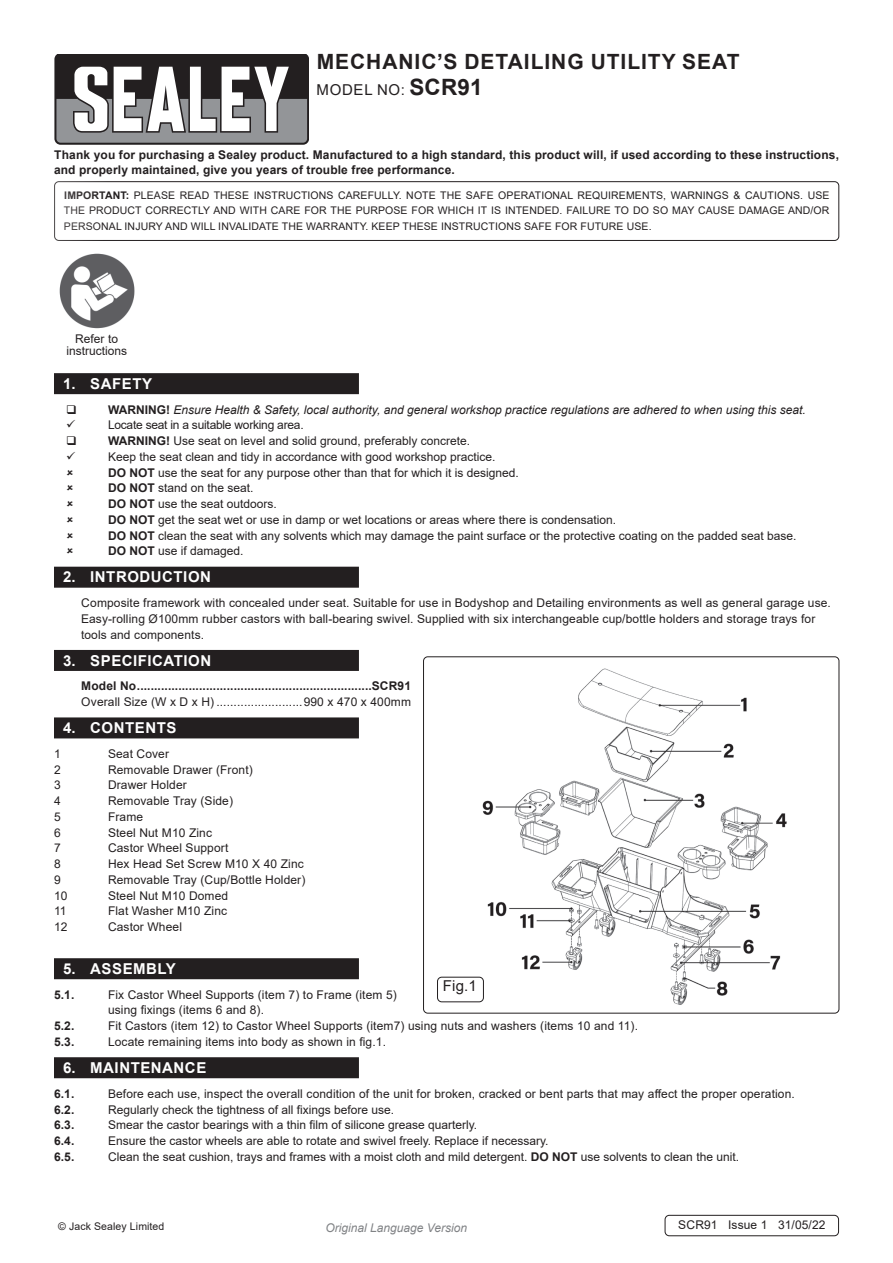
<style>
.page{position:relative;width:893px;height:1263px;background:#fff}
.page>*{position:absolute;margin:0;border:0;box-sizing:border-box;transform-origin:0 0}
.Product_Description{font:700 21px "Arial";letter-spacing:.045em;color:#231f20}
.t1{font:700 15px "Arial";letter-spacing:.035em;color:#fff}
.Instructions_Model_N{font:15px "Arial";letter-spacing:.045em;color:#231f20}
.Body__Tabbed_18pt{font:12px/15.8px "Arial";color:#231f20}
.Body{font:12px "Arial";letter-spacing:.01em;color:#231f20}
.Body-2{font:700 12px/15.8px "Arial";letter-spacing:.01em;color:#231f20}
.t2{font:italic 12px "Arial";color:#231f20}
.Specifications__Tabb{font:700 12px "Arial";letter-spacing:.01em;color:#231f20}
.Specifications__Tabb-2{font:12px "Arial";letter-spacing:.01em;color:#231f20}
.Body__Tabbed_18pt-2{font:12px "Arial";letter-spacing:-.02em;color:#231f20}
.t3{font:italic 12px "Arial";color:#808285}
.Body__Footer{font:12px "Arial";letter-spacing:.01em;color:#231f20}
.Body__Justified__7pt{font:10.5px/15.8px "Arial";letter-spacing:.01em;color:#231f20;text-align:justify}
.s1{font-weight:700;font-size:22.5px}
.s2{font-weight:700}
.s3{font-weight:700;font-style:normal}
</style>
<div class="page">
<svg style="left:54px;top:54px;width:255px;height:90px"></svg>
<div style="left:54px;top:181px;width:785px;height:60px;border:1px solid #231f20;border-radius:4px"></div>
<div style="left:54px;top:373px;width:305px;height:21px;background:#231f20"></div>
<div style="left:54px;top:567px;width:305px;height:21px;background:#231f20"></div>
<div style="left:54px;top:650px;width:305px;height:21px;background:#231f20"></div>
<div style="left:54px;top:717px;width:305px;height:21px;background:#231f20"></div>
<div style="left:54px;top:958px;width:305px;height:21px;background:#231f20"></div>
<div style="left:54px;top:1057px;width:305px;height:21px;background:#231f20"></div>
<img style="left:59px;top:253px;width:76px;height:76px">
<img style="left:478px;top:668px;width:309px;height:337px">
<div style="left:423px;top:656px;width:416px;height:357px;border:1px solid #231f20;border-radius:4px"></div>
<div style="left:665px;top:1215px;width:174px;height:21px;border:1px solid #231f20;border-radius:4px"></div>
<div style="left:437px;top:977px;width:47px;height:25px;border:1px solid #231f20;border-radius:4px"></div>
<p class="Product_Description" style="left:317px;top:47px;width:424px">MECHANIC’S DETAILING UTILITY SEAT</p>
<p class="Instructions_Model_N" style="left:317px;top:79px;width:168px">MODEL NO: <span class="s1">SCR91</span></p>
<p class="Body-2" style="left:54px;top:147px;width:786px">Thank you for purchasing a Sealey product. Manufactured to a high standard, this product will, if used according to these instructions, and properly maintained, give you years of trouble free performance.</p>
<p class="Body__Justified__7pt" style="left:64px;top:187px;width:767px"><span class="s2">IMPORTANT:</span> PLEASE READ THESE INSTRUCTIONS CAREFULLY. NOTE THE SAFE OPERATIONAL REQUIREMENTS, WARNINGS &amp; CAUTIONS. USE THE PRODUCT CORRECTLY AND WITH CARE FOR THE PURPOSE FOR WHICH IT IS INTENDED. FAILURE TO DO SO MAY CAUSE DAMAGE AND/OR PERSONAL INJURY AND WILL INVALIDATE THE WARRANTY. KEEP THESE INSTRUCTIONS SAFE FOR FUTURE USE.</p>
<p class="Body__Tabbed_18pt" style="left:66px;top:332px;width:62px;line-height:12px;text-align:center">Refer to instructions</p>
<p class="t1" style="left:63px;top:373px;width:90px">1. SAFETY</p>
<p class="t2" style="left:108px;top:402px;width:699px"><span class="s3">WARNING!</span> Ensure Health &amp; Safety, local authority, and general workshop practice regulations are adhered to when using this seat.</p>
<p class="Body__Tabbed_18pt-2" style="left:108px;top:417px;width:197px">Locate seat in a suitable working area.</p>
<p class="Body__Tabbed_18pt" style="left:108px;top:433px;width:364px"><span class="s2">WARNING!</span> Use seat on level and solid ground, preferably concrete.</p>
<p class="Body__Tabbed_18pt" style="left:108px;top:449px;width:389px">Keep the seat clean and tidy in accordance with good workshop practice.</p>
<p class="Body__Tabbed_18pt" style="left:108px;top:464px;width:412px"><span class="s2">DO NOT</span> use the seat for any purpose other than that for which it is designed.</p>
<p class="Body__Tabbed_18pt" style="left:108px;top:480px;width:147px"><span class="s2">DO NOT</span> stand on the seat.</p>
<p class="Body__Tabbed_18pt" style="left:108px;top:496px;width:170px"><span class="s2">DO NOT</span> use the seat outdoors.</p>
<p class="Body__Tabbed_18pt" style="left:108px;top:512px;width:510px"><span class="s2">DO NOT</span> get the seat wet or use in damp or wet locations or areas where there is condensation.</p>
<p class="Body__Tabbed_18pt" style="left:108px;top:527px;width:690px"><span class="s2">DO NOT</span> clean the seat with any solvents which may damage the paint surface or the protective coating on the padded seat base.</p>
<p class="Body__Tabbed_18pt" style="left:108px;top:543px;width:137px"><span class="s2">DO NOT</span> use if damaged.</p>
<p class="t1" style="left:63px;top:567px;width:149px">2. INTRODUCTION</p>
<p class="Body__Tabbed_18pt" style="left:81px;top:595px;width:751px">Composite framework with concealed under seat. Suitable for use in Bodyshop and Detailing environments as well as general garage use.<br>Easy-rolling Ø100mm rubber castors with ball-bearing swivel. Supplied with six interchangeable cup/bottle holders and storage trays for tools and components.</p>
<p class="t1" style="left:63px;top:650px;width:150px">3. SPECIFICATION</p>
<p class="Specifications__Tabb" style="left:81px;top:678px;width:331px">Model No....................................................................SCR91</p>
<p class="Specifications__Tabb-2" style="left:81px;top:694px;width:331px">Overall Size (W x D x H) .........................990 x 470 x 400mm</p>
<p class="t1" style="left:63px;top:717px;width:115px">4. CONTENTS</p>
<p class="Body" style="left:54px;top:745px;width:8px">1</p>
<p class="Body" style="left:108px;top:745px;width:63px">Seat Cover</p>
<p class="Body" style="left:54px;top:761px;width:8px">2</p>
<p class="Body" style="left:108px;top:761px;width:146px">Removable Drawer (Front)</p>
<p class="Body" style="left:54px;top:777px;width:8px">3</p>
<p class="Body" style="left:108px;top:777px;width:80px">Drawer Holder</p>
<p class="Body" style="left:54px;top:793px;width:8px">4</p>
<p class="Body" style="left:108px;top:793px;width:127px">Removable Tray (Side)</p>
<p class="Body" style="left:54px;top:808px;width:8px">5</p>
<p class="Body" style="left:108px;top:808px;width:37px">Frame</p>
<p class="Body" style="left:54px;top:824px;width:8px">6</p>
<p class="Body" style="left:108px;top:824px;width:106px">Steel Nut M10 Zinc</p>
<p class="Body" style="left:54px;top:840px;width:8px">7</p>
<p class="Body" style="left:108px;top:840px;width:122px">Castor Wheel Support</p>
<p class="Body" style="left:54px;top:856px;width:8px">8</p>
<p class="Body" style="left:108px;top:856px;width:197px">Hex Head Set Screw M10 X 40 Zinc</p>
<p class="Body" style="left:54px;top:871px;width:8px">9</p>
<p class="Body" style="left:108px;top:871px;width:199px">Removable Tray (Cup/Bottle Holder)</p>
<p class="Body" style="left:54px;top:887px;width:15px">10</p>
<p class="Body" style="left:108px;top:887px;width:122px">Steel Nut M10 Domed</p>
<p class="Body" style="left:54px;top:903px;width:14px">11</p>
<p class="Body" style="left:108px;top:903px;width:121px">Flat Washer M10 Zinc</p>
<p class="Body" style="left:54px;top:919px;width:15px">12</p>
<p class="Body" style="left:108px;top:919px;width:76px">Castor Wheel</p>
<p class="t1" style="left:63px;top:958px;width:114px">5. ASSEMBLY</p>
<p class="Body-2" style="left:54px;top:987px;width:22px">5.1.</p>
<p class="Body__Tabbed_18pt" style="left:108px;top:986px;width:290px">Fix Castor Wheel Supports (item 7) to Frame (item 5)</p>
<p class="Body" style="left:108px;top:1002px;width:158px">using fixings (items 6 and 8).</p>
<p class="Body-2" style="left:54px;top:1018px;width:22px">5.2.</p>
<p class="Body__Tabbed_18pt" style="left:108px;top:1018px;width:532px">Fit Castors (item 12) to Castor Wheel Supports (item7) using nuts and washers (items 10 and 11).</p>
<p class="Body-2" style="left:54px;top:1034px;width:22px">5.3.</p>
<p class="Body__Tabbed_18pt" style="left:108px;top:1034px;width:280px">Locate remaining items into body as shown in fig.1.</p>
<p class="t1" style="left:63px;top:1057px;width:145px">6. MAINTENANCE</p>
<p class="Body-2" style="left:54px;top:1086px;width:22px">6.1.</p>
<p class="Body__Tabbed_18pt" style="left:108px;top:1085px;width:688px">Before each use, inspect the overall condition of the unit for broken, cracked or bent parts that may affect the proper operation.</p>
<p class="Body-2" style="left:54px;top:1101px;width:22px">6.2.</p>
<p class="Body__Tabbed_18pt" style="left:108px;top:1101px;width:288px">Regularly check the tightness of all fixings before use.</p>
<p class="Body-2" style="left:54px;top:1117px;width:22px">6.3.</p>
<p class="Body__Tabbed_18pt" style="left:108px;top:1117px;width:371px">Smear the castor bearings with a thin film of silicone grease quarterly.</p>
<p class="Body-2" style="left:54px;top:1133px;width:22px">6.4.</p>
<p class="Body__Tabbed_18pt" style="left:108px;top:1133px;width:442px">Ensure the castor wheels are able to rotate and swivel freely. Replace if necessary.</p>
<p class="Body-2" style="left:54px;top:1149px;width:22px">6.5.</p>
<p class="Body__Tabbed_18pt" style="left:108px;top:1148px;width:632px">Clean the seat cushion, trays and frames with a moist cloth and mild detergent. <span class="s2">DO NOT</span> use solvents to clean the unit.</p>
<p class="Instructions_Model_N" style="left:443px;top:976px;width:36px">Fig.1</p>
<p class="Body__Justified__7pt" style="left:58px;top:1218px;width:108px">© Jack Sealey Limited</p>
<p class="t3" style="left:326px;top:1219px;width:143px">Original Language Version</p>
<p class="Body__Footer" style="left:678px;top:1216px;width:149px">SCR91 Issue 1 31/05/22</p>
</div>
